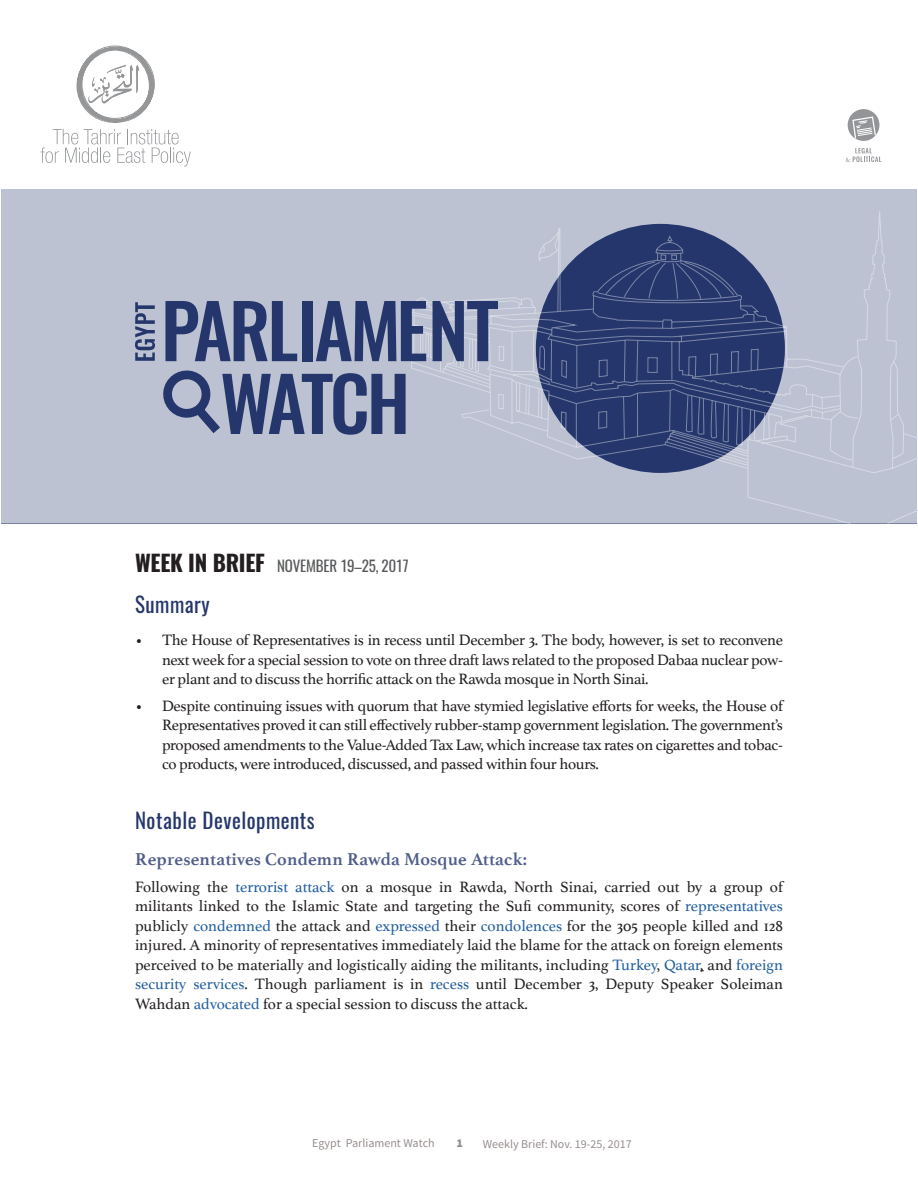
<style>
.page{position:relative;width:918px;height:1188px;background:#fff}
.page>*{position:absolute;margin:0;border:0;box-sizing:border-box;transform-origin:0 0}
.Paragraph_Style_2{font:21px "Oswald";letter-spacing:.025em;color:#24366b}
.Titles{font:21px "Oswald";letter-spacing:.025em;color:#24366b}
.body_copy{font:700 18px "Athelas";letter-spacing:.01em;color:#505e89}
.t1{font:15.75px/19.5px "Athelas";letter-spacing:-.02em;color:#231f20;text-align:justify}
.Titles-2{font:15px "Oswald";letter-spacing:-.01em;color:#58595b}
.t2{font:12px "Source Sans Pro";color:#958e8c}
.t3{font:900 12px "Source Sans Pro";color:#958e8c}
.s1{font-weight:700;font-size:22.5px;color:#231f20}
.s2{color:#225e9f}
</style>
<div class="page">
<svg style="left:77px;top:46px;width:78px;height:77px"></svg>
<svg style="left:41px;top:129px;width:150px;height:38px"></svg>
<svg style="left:1px;top:189px;width:917px;height:335px;background:#a2aac0"></svg>
<svg style="left:165px;top:301px;width:132px;height:60px;background:#677498"></svg>
<div style="left:302px;top:301px;width:11px;height:60px;background:#24366b"></div>
<svg style="left:316px;top:301px;width:110px;height:60px;background:#657197"></svg>
<svg style="left:433px;top:301px;width:65px;height:60px;background:#69769a"></svg>
<svg style="left:135px;top:302px;width:20px;height:59px"></svg>
<svg style="left:162px;top:369px;width:244px;height:74px;background:#7d88a7"></svg>
<svg style="left:846px;top:148px;width:35px;height:14px"></svg>
<div style="left:848px;top:109px;width:31px;height:32px;background:#939598;border-radius:50%"></div>
<svg style="left:852px;top:116px;width:25px;height:24px"></svg>
<p class="Titles-2" style="left:135px;top:556px;width:275px"><span class="s1">WEEK IN BRIEF</span> NOVEMBER 19–25, 2017</p>
<p class="Titles" style="left:135px;top:589px;width:76px">Summary</p>
<p class="t1" style="left:162px;top:630px;width:623px;text-indent:-27px">• The House of Representatives is in recess until December 3. The body, however, is set to reconvene next week for a special session to vote on three draft laws related to the proposed Dabaa nuclear pow&shy;er plant and to discuss the horrific attack on the Rawda mosque in North Sinai.</p>
<p class="t1" style="left:162px;top:695px;width:623px;text-indent:-27px">• Despite continuing issues with quorum that have stymied legislative efforts for weeks, the House of Representatives proved it can still effectively rubber-stamp government legislation. The government’s proposed amendments to the Value-Added Tax Law, which increase tax rates on cigarettes and tobac&shy;co products, were introduced, discussed, and passed within four hours.</p>
<p class="Paragraph_Style_2" style="left:135px;top:805px;width:181px">Notable Developments</p>
<p class="body_copy" style="left:135px;top:845px;width:393px">Representatives Condemn Rawda Mosque Attack:</p>
<p class="t1" style="left:135px;top:876px;width:650px">Following the <span class="s2">terrorist attack</span> on a mosque in Rawda, North Sinai, carried out by a group of militants linked to the Islamic State and targeting the Sufi community, scores of <span class="s2">representatives </span>publicly <span class="s2">condemned</span> the attack and <span class="s2">expressed</span> their <span class="s2">condolences</span> for the 305 people killed and 128 injured. A minority of representatives immediately laid the blame for the attack on foreign elements perceived to be materially and logistically aiding the militants, including <span class="s2">Turkey</span>, <span class="s2">Qatar</span>, and <span class="s2">foreign security services</span>. Though parliament is in <span class="s2">recess</span> until December 3, Deputy Speaker Soleiman Wahdan <span class="s2">advocated</span> for a special session to discuss the attack.</p>
<p class="t2" style="left:312px;top:1135px;width:124px">Egypt Parliament Watch</p>
<p class="t3" style="left:456px;top:1136px;width:8px">1</p>
<p class="t2" style="left:483px;top:1136px;width:150px">Weekly Brief: Nov. 19-25, 2017</p>
</div>
